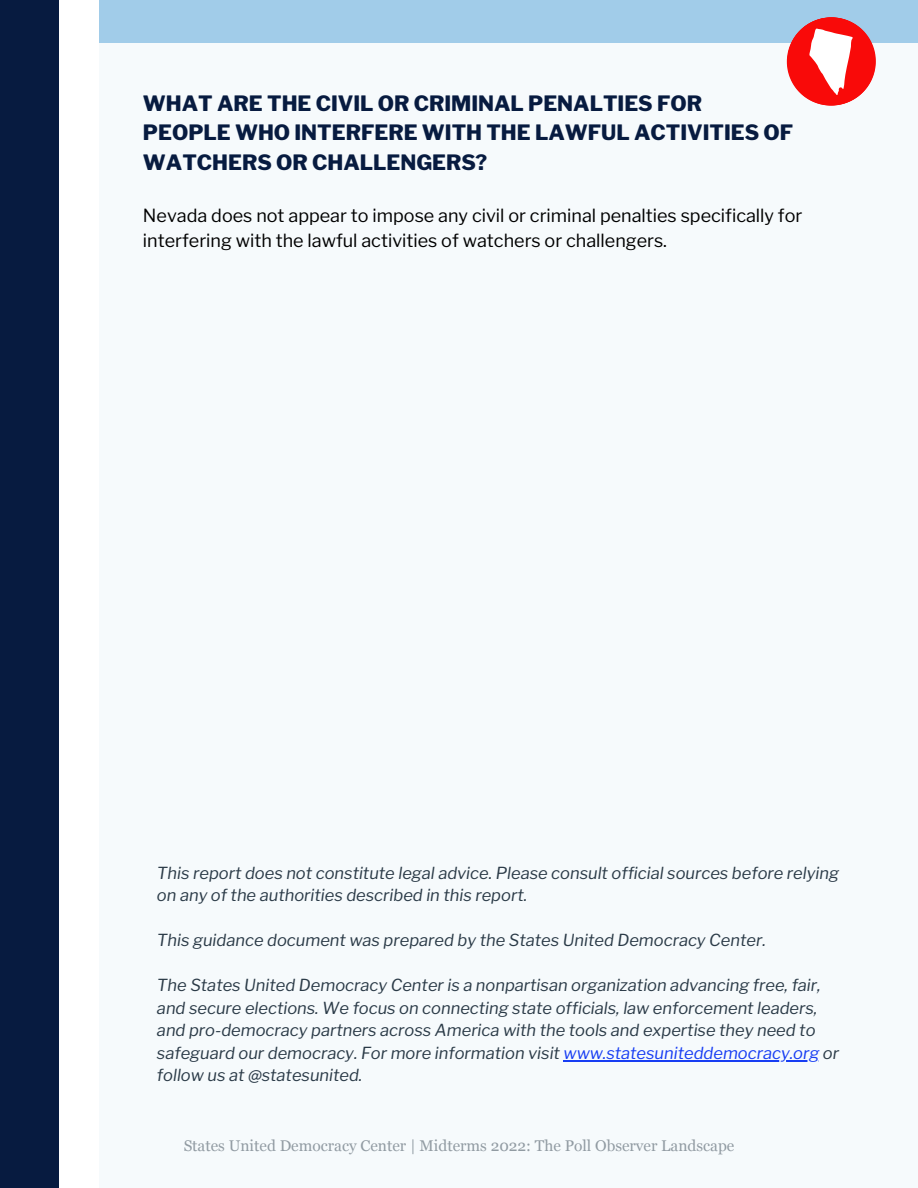
<style>
.page{position:relative;width:918px;height:1188px;background:#fff}
.page>*{position:absolute;margin:0;border:0;box-sizing:border-box;transform-origin:0 0}
.t1{font:800 21px/29.2px "Libre Franklin";color:#071b40}
.t2{font:18px/24.8px "Libre Franklin";color:#000}
.t3{font:italic 16.5px/22.5px "Libre Franklin";color:#2a3a47}
.t4{font:15.45px "Georgia";color:#2a3a47}
.s1{color:#173df3}
</style>
<div class="page">
<div style="left:0;top:0;width:58px;height:1188px;background:#071b40"></div>
<div style="left:99px;top:0;width:819px;height:1188px;background:#f6fafc"></div>
<div style="left:99px;top:0;width:819px;height:43px;background:#a1cce9"></div>
<svg style="left:787px;top:17px;width:89px;height:89px"></svg>
<hr style="left:564px;top:1060px;width:255px;height:1px;background:#173df3">
<p class="t1" style="left:143px;top:89px;width:652px">WHAT ARE THE CIVIL OR CRIMINAL PENALTIES FOR<br>PEOPLE WHO INTERFERE WITH THE LAWFUL ACTIVITIES OF<br>WATCHERS OR CHALLENGERS?</p>
<p class="t2" style="left:143px;top:204px;width:661px">Nevada does not appear to impose any civil or criminal penalties specifically for interfering with the lawful activities of watchers or challengers.</p>
<p class="t3" style="left:157px;top:862px;width:684px">This report does not constitute legal advice. Please consult official sources before relying on any of the authorities described in this report.</p>
<p class="t3" style="left:157px;top:929px;width:610px">This guidance document was prepared by the States United Democracy Center.</p>
<p class="t3" style="left:157px;top:974px;width:684px">The States United Democracy Center is a nonpartisan organization advancing free, fair, and secure elections. We focus on connecting state officials, law enforcement leaders, and pro-democracy partners across America with the tools and expertise they need to safeguard our democracy. For more information visit <span class="s1">www.statesuniteddemocracy.org</span> or follow us at @statesunited.</p>
<p class="t4" style="left:184px;top:1137px;width:552px">States United Democracy Center | Midterms 2022: The Poll Observer Landscape</p>
</div>
